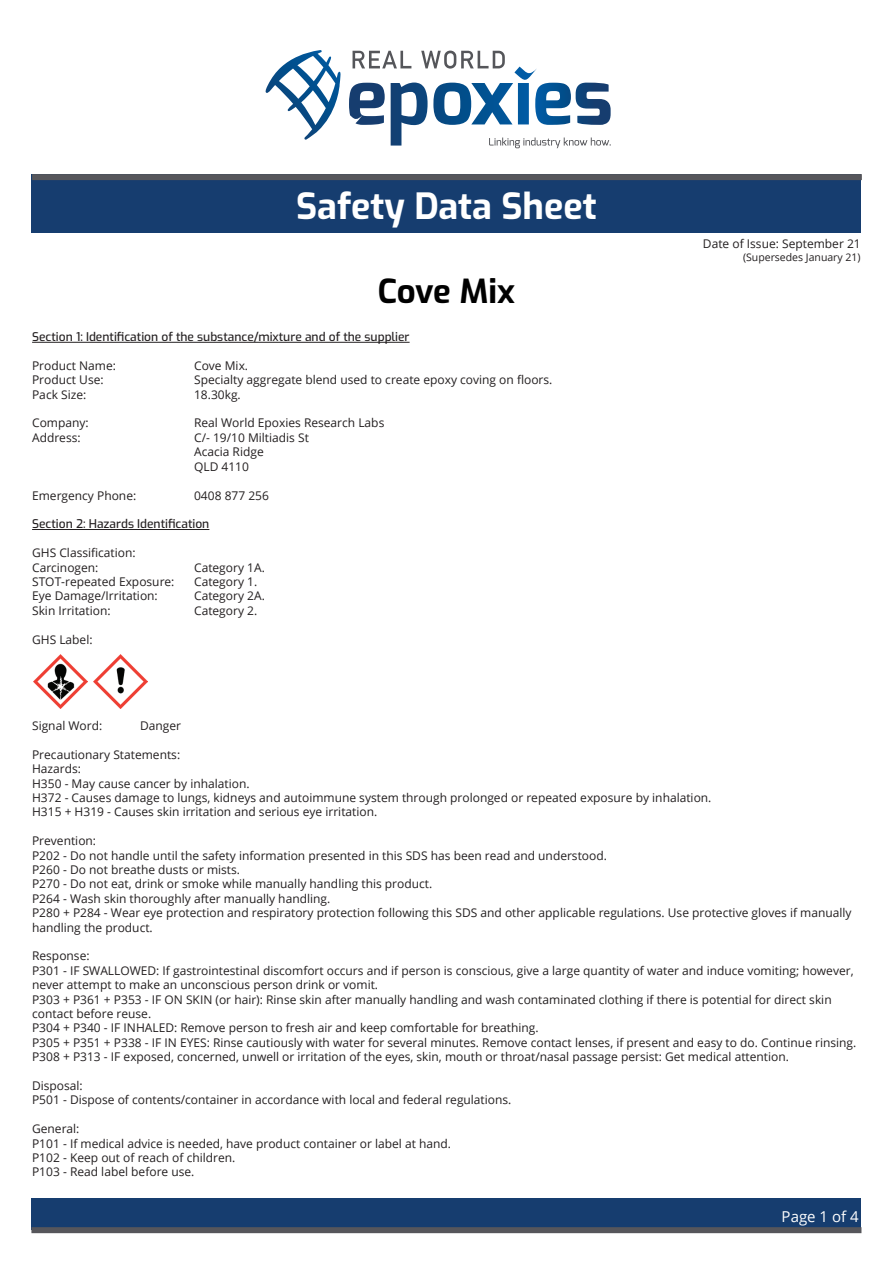
<style>
.page{position:relative;width:893px;height:1263px;background:#fff}
.page>*{position:absolute;margin:0;border:0;box-sizing:border-box;transform-origin:0 0}
.t1{font:700 36px "Exo";color:#fff}
.t2{font:700 33px "Exo";letter-spacing:-.01em;color:#000}
.t3{font:15px "Open Sans";color:#fff}
.t4{font:12px/14.4px "Open Sans";color:#231f20}
.t5{font:500 12px "Exo";color:#231f20}
.t6{font:10.5px "Open Sans";color:#231f20}
</style>
<div class="page">
<div style="left:32px;top:174px;width:829px;height:58px;background:#163d6f"></div>
<div style="left:32px;top:174px;width:830px;height:6px;background:#56565b"></div>
<div style="left:32px;top:1199px;width:829px;height:31px;background:#163d6f"></div>
<div style="left:31px;top:1227px;width:830px;height:6px;background:#56565b"></div>
<hr style="left:32px;top:342px;width:378px;height:1px;background:#231f20">
<hr style="left:32px;top:529px;width:177px;height:1px;background:#231f20">
<img style="left:33px;top:655px;width:54px;height:54px">
<img style="left:94px;top:655px;width:54px;height:54px">
<svg style="left:265px;top:50px;width:76px;height:90px"></svg>
<svg style="left:349px;top:51px;width:262px;height:97px"></svg>
<h1 class="t1" style="left:296px;top:180px;width:302px">Safety Data Sheet</h1>
<h2 class="t2" style="left:378px;top:268px;width:139px">Cove Mix</h2>
<p class="t5" style="left:32px;top:328px;width:379px">Section 1: Identification of the substance/mixture and of the supplier</p>
<p class="t4" style="left:32px;top:358px;width:85px">Product Name:</p>
<p class="t4" style="left:194px;top:358px;width:56px">Cove Mix.</p>
<p class="t4" style="left:32px;top:372px;width:73px">Product Use:</p>
<p class="t4" style="left:194px;top:372px;width:360px">Specialty aggregate blend used to create epoxy coving on floors.</p>
<p class="t4" style="left:32px;top:387px;width:56px">Pack Size:</p>
<p class="t4" style="left:194px;top:387px;width:48px">18.30kg.</p>
<p class="t4" style="left:32px;top:416px;width:58px">Company:</p>
<p class="t4" style="left:194px;top:416px;width:192px">Real World Epoxies Research Labs</p>
<p class="t4" style="left:32px;top:430px;width:50px">Address:</p>
<p class="t4" style="left:194px;top:430px;width:116px">C/- 19/10 Miltiadis St<br>Acacia Ridge<br>QLD 4110</p>
<p class="t4" style="left:32px;top:488px;width:106px">Emergency Phone:</p>
<p class="t4" style="left:194px;top:488px;width:76px">0408 877 256</p>
<p class="t5" style="left:32px;top:515px;width:179px">Section 2: Hazards Identification</p>
<p class="t4" style="left:32px;top:545px;width:105px">GHS Classification:<br>Carcinogen:</p>
<p class="t4" style="left:194px;top:560px;width:72px">Category 1A.</p>
<p class="t4" style="left:32px;top:574px;width:144px">STOT-repeated Exposure:</p>
<p class="t4" style="left:194px;top:574px;width:65px">Category 1.</p>
<p class="t4" style="left:32px;top:588px;width:127px">Eye Damage/Irritation:</p>
<p class="t4" style="left:194px;top:588px;width:72px">Category 2A.</p>
<p class="t4" style="left:32px;top:603px;width:80px">Skin Irritation:</p>
<p class="t4" style="left:194px;top:603px;width:65px">Category 2.</p>
<p class="t4" style="left:32px;top:632px;width:62px">GHS Label:</p>
<p class="t4" style="left:703px;top:236px;width:159px">Date of Issue: September 21</p>
<p class="t6" style="left:743px;top:250px;width:119px">(Supersedes January 21)</p>
<p class="t4" style="left:32px;top:718px;width:72px">Signal Word:</p>
<p class="t4" style="left:140px;top:718px;width:42px">Danger</p>
<p class="t4" style="left:32px;top:747px;width:681px">Precautionary Statements:<br>Hazards:<br>H350 - May cause cancer by inhalation.<br>H372 - Causes damage to lungs, kidneys and autoimmune system through prolonged or repeated exposure by inhalation.<br>H315 + H319 - Causes skin irritation and serious eye irritation.</p>
<p class="t4" style="left:32px;top:833px;width:821px">Prevention:<br>P202 - Do not handle until the safety information presented in this SDS has been read and understood.<br>P260 - Do not breathe dusts or mists.<br>P270 - Do not eat, drink or smoke while manually handling this product.<br>P264 - Wash skin thoroughly after manually handling.<br>P280 + P284 - Wear eye protection and respiratory protection following this SDS and other applicable regulations. Use protective gloves if manually handling the product.</p>
<p class="t4" style="left:32px;top:948px;width:826px">Response:<br>P301 - IF SWALLOWED: If gastrointestinal discomfort occurs and if person is conscious, give a large quantity of water and induce vomiting; however, never attempt to make an unconscious person drink or vomit.<br>P303 + P361 + P353 - IF ON SKIN (or hair): Rinse skin after manually handling and wash contaminated clothing if there is potential for direct skin contact before reuse.<br>P304 + P340 - IF INHALED: Remove person to fresh air and keep comfortable for breathing.<br>P305 + P351 + P338 - IF IN EYES: Rinse cautiously with water for several minutes. Remove contact lenses, if present and easy to do. Continue rinsing.<br>P308 + P313 - IF exposed, concerned, unwell or irritation of the eyes, skin, mouth or throat/nasal passage persist: Get medical attention.</p>
<p class="t4" style="left:32px;top:1078px;width:481px">Disposal:<br>P501 - Dispose of contents/container in accordance with local and federal regulations.</p>
<p class="t4" style="left:32px;top:1121px;width:420px">General:<br>P101 - If medical advice is needed, have product container or label at hand.<br>P102 - Keep out of reach of children.<br>P103 - Read label before use.</p>
<p class="t3" style="left:782px;top:1206px;width:79px">Page 1 of 4</p>
</div>
